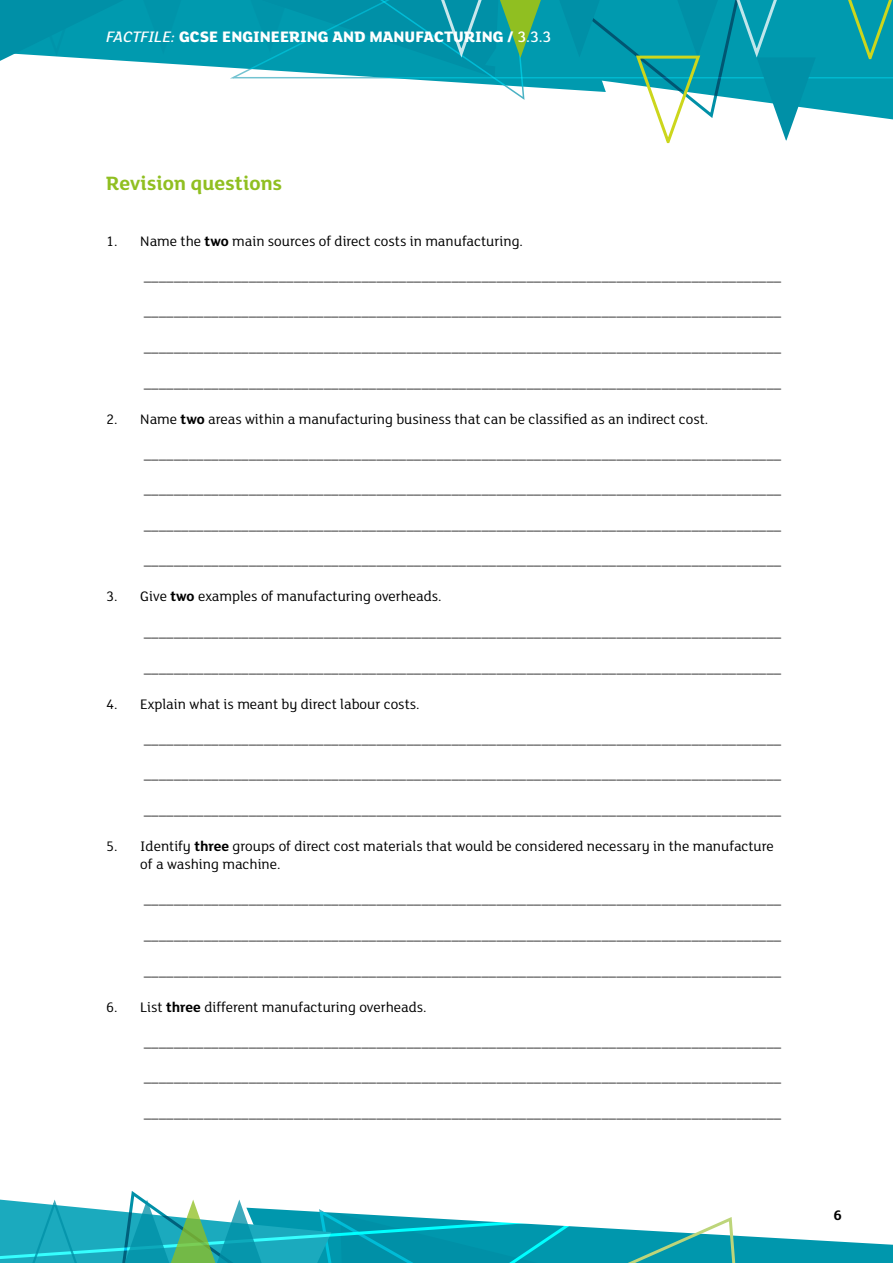
<style>
.page{position:relative;width:893px;height:1263px;background:#fff}
.page>*{position:absolute;margin:0;border:0;box-sizing:border-box;transform-origin:0 0}
.t1{font:700 21px "FS Lola";color:#90bf21}
.t2{font:800 16.5px "FS Lola";color:#fff}
.t3{font:15px/18px "FS Lola";color:#000}
.t4{font:700 15px "FS Lola";color:#000}
.s1{font-weight:500}
.s2{font-weight:500;font-style:italic}
.s3{font-weight:700}
</style>
<div class="page">
<div style="left:189px;top:0;width:36px;height:68px;background:#009aaf"></div>
<svg style="left:0;top:0;width:189px;height:65px;background:#169fb3"></svg>
<svg style="left:225px;top:0;width:668px;height:144px"></svg>
<svg style="left:0;top:1191px;width:893px;height:72px"></svg>
<p class="t2" style="left:200px;top:25px;width:353px">SE ENGINEERING AND MANUFACTURING / <span class="s1">3.3.3</span></p>
<p class="t2" style="left:107px;top:26px;width:357px"><span class="s2">FACTFILE:</span> GCE HISTORY OF ART / <span class="s1">ARCHITECTURE</span></p>
<h1 class="t1" style="left:106px;top:168px;width:177px">Revision questions</h1>
<p class="t3" style="left:106px;top:231px;width:418px">1. Name the <span class="s3">two</span> main sources of direct costs in manufacturing.</p>
<p class="t3" style="left:144px;top:266px;width:639px">_____________________________________________________________________________________</p>
<p class="t3" style="left:144px;top:302px;width:639px">_____________________________________________________________________________________</p>
<p class="t3" style="left:144px;top:337px;width:639px">_____________________________________________________________________________________</p>
<p class="t3" style="left:144px;top:373px;width:639px">_____________________________________________________________________________________</p>
<p class="t3" style="left:106px;top:409px;width:604px">2. Name <span class="s3">two</span> areas within a manufacturing business that can be classified as an indirect cost.</p>
<p class="t3" style="left:144px;top:444px;width:639px">_____________________________________________________________________________________</p>
<p class="t3" style="left:144px;top:480px;width:639px">_____________________________________________________________________________________</p>
<p class="t3" style="left:144px;top:515px;width:639px">_____________________________________________________________________________________</p>
<p class="t3" style="left:144px;top:551px;width:639px">_____________________________________________________________________________________</p>
<p class="t3" style="left:106px;top:587px;width:337px">3. Give <span class="s3">two</span> examples of manufacturing overheads.</p>
<p class="t3" style="left:144px;top:622px;width:639px">_____________________________________________________________________________________</p>
<p class="t3" style="left:144px;top:658px;width:639px">_____________________________________________________________________________________</p>
<p class="t3" style="left:106px;top:694px;width:315px">4. Explain what is meant by direct labour costs.</p>
<p class="t3" style="left:144px;top:729px;width:639px">_____________________________________________________________________________________</p>
<p class="t3" style="left:144px;top:765px;width:639px">_____________________________________________________________________________________</p>
<p class="t3" style="left:144px;top:800px;width:639px">_____________________________________________________________________________________</p>
<p class="t3" style="left:140px;top:836px;width:635px;text-indent:-34px">5. Identify <span class="s3">three</span> groups of direct cost materials that would be considered necessary in the manufacture of a washing machine.</p>
<p class="t3" style="left:144px;top:890px;width:639px">_____________________________________________________________________________________</p>
<p class="t3" style="left:144px;top:925px;width:639px">_____________________________________________________________________________________</p>
<p class="t3" style="left:144px;top:961px;width:639px">_____________________________________________________________________________________</p>
<p class="t3" style="left:106px;top:997px;width:322px">6. List <span class="s3">three</span> different manufacturing overheads.</p>
<p class="t3" style="left:144px;top:1032px;width:639px">_____________________________________________________________________________________</p>
<p class="t3" style="left:144px;top:1068px;width:639px">_____________________________________________________________________________________</p>
<p class="t3" style="left:144px;top:1103px;width:639px">_____________________________________________________________________________________</p>
<p class="t4" style="left:834px;top:1205px;width:10px">6</p>
</div>
